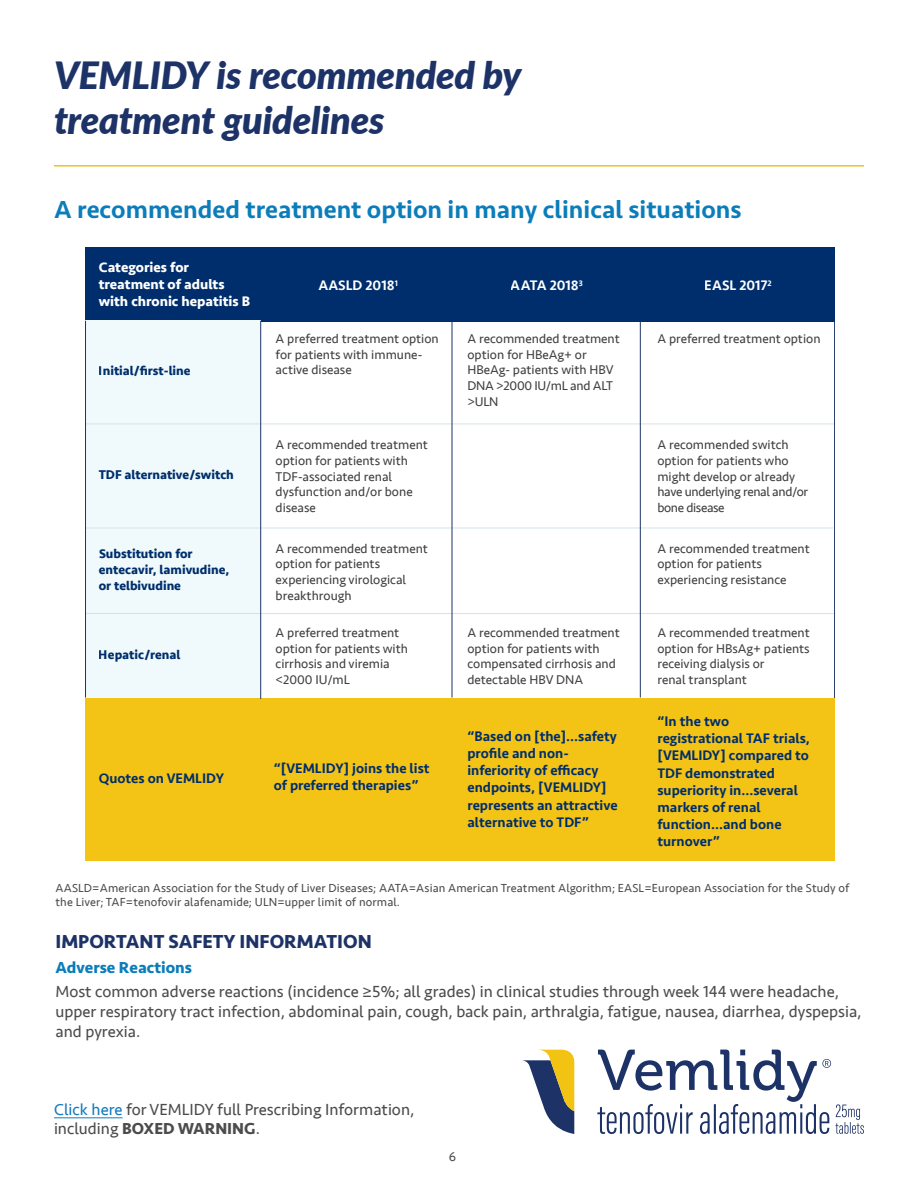
<style>
.page{position:relative;width:918px;height:1188px;background:#fff}
.page>*{position:absolute;margin:0;border:0;box-sizing:border-box;transform-origin:0 0}
.t1{font:italic 900 37.5px/45px "Lato";letter-spacing:-.005em;color:#1d3267}
.t2{font:500 25.5px "Seravek";color:#0b7dba}
.t3{font:700 19.5px "Seravek";color:#1d3267}
.t4{font:16.5px/19.8px "Seravek";color:#4b4c4d}
.t5{font:700 16.5px "Seravek";color:#0b7dba}
.t6{font:500 14.25px/17.1px "Seravek";color:#002e6c}
.t7{font:700 14.25px/17.1px "Seravek";color:#fff}
.t8{font:500 14.25px "Seravek";color:#fff}
.t9{font:13.5px "Seravek";color:#4b4c4d}
.t10{font:13.05px/15.6px "Seravek";color:#404040}
.t11{font:700 13.05px/15.6px "Seravek";color:#002e6c}
.t12{font:12px/14.4px "Seravek";letter-spacing:.01em;color:#4b4c4d}
.t13{font:500 8.25px "Seravek";color:#fff}
.s1{color:#167cbb}
.s2{font-weight:700}
</style>
<div class="page">
<div style="left:86px;top:247px;width:749px;height:74px;background:#002e6c"></div>
<div style="left:86px;top:320px;width:175px;height:379px;background:#f0fafc"></div>
<hr style="left:86px;top:424px;width:749px;height:1px;background:#d5e3e9">
<hr style="left:86px;top:528px;width:747px;height:1px;background:#d5e3e9">
<hr style="left:86px;top:613px;width:749px;height:1px;background:#d5e3e9">
<div style="left:86px;top:698px;width:749px;height:162px;background:#f3c316"></div>
<hr style="left:260px;top:321px;width:1px;height:378px;background:#1f3367">
<hr style="left:452px;top:321px;width:1px;height:377px;background:#1f3367">
<hr style="left:640px;top:321px;width:1px;height:376px;background:#1f3367">
<hr style="left:834px;top:321px;width:1px;height:377px;background:#1f3367">
<hr style="left:85px;top:321px;width:1px;height:376px;background:#1f3367">
<hr style="left:54px;top:165px;width:810px;height:1px;background:#f3c314">
<svg style="left:597px;top:1050px;width:267px;height:84px"></svg>
<svg style="left:522px;top:1050px;width:52px;height:84px"></svg>
<hr style="left:54px;top:1117px;width:69px;height:1px;background:#167cbb">
<p class="t1" style="left:54px;top:51px;width:469px">VEMLIDY is recommended by treatment guidelines</p>
<p class="t2" style="left:54px;top:194px;width:689px">A recommended treatment option in many clinical situations</p>
<p class="t7" style="left:99px;top:259px;width:153px">Categories for treatment of adults with chronic hepatitis B</p>
<p class="t11" style="left:99px;top:362px;width:93px">Initial/first-line</p>
<p class="t11" style="left:99px;top:466px;width:137px">TDF alternative/switch</p>
<p class="t11" style="left:99px;top:546px;width:132px">Substitution for entecavir, lamivudine, or telbivudine</p>
<p class="t11" style="left:99px;top:646px;width:83px">Hepatic/renal</p>
<p class="t6" style="left:99px;top:770px;width:127px">Quotes on VEMLIDY</p>
<p class="t8" style="left:318px;top:277px;width:81px">AASLD 2018<sup>1</sup></p>
<p class="t13" style="left:767px;top:278px;width:6px">2</p>
<p class="t8" style="left:511px;top:277px;width:74px">AATA 2018<sup>3</sup></p>
<p class="t8" style="left:705px;top:277px;width:64px">EASL 2017</p>
<p class="t10" style="left:276px;top:331px;width:165px">A preferred treatment option for patients with immune&shy;active disease</p>
<p class="t10" style="left:276px;top:437px;width:154px">A recommended treatment option for patients with<br>TDF-associated renal dysfunction and/or bone disease</p>
<p class="t10" style="left:276px;top:540px;width:154px">A recommended treatment option for patients experiencing virological breakthrough</p>
<p class="t10" style="left:276px;top:625px;width:134px">A preferred treatment option for patients with cirrhosis and viremia &lt;2000 IU/mL</p>
<p class="t6" style="left:274px;top:760px;width:157px">“[VEMLIDY] joins the list of preferred therapies”</p>
<p class="t10" style="left:467px;top:331px;width:154px">A recommended treatment option for HBeAg+ or<br>HBeAg- patients with HBV<br>DNA &gt;2000 IU/mL and ALT &gt;ULN</p>
<p class="t10" style="left:657px;top:331px;width:165px">A preferred treatment option</p>
<p class="t10" style="left:657px;top:437px;width:152px">A recommended switch option for patients who might develop or already have underlying renal and/or bone disease</p>
<p class="t10" style="left:657px;top:540px;width:154px">A recommended treatment option for patients experiencing resistance</p>
<p class="t10" style="left:467px;top:625px;width:154px">A recommended treatment option for patients with compensated cirrhosis and detectable HBV DNA</p>
<p class="t6" style="left:467px;top:728px;width:152px">“Based on [the]...safety profile and non&shy;inferiority of efficacy endpoints, [VEMLIDY] represents an attractive alternative to TDF”</p>
<p class="t10" style="left:657px;top:625px;width:154px">A recommended treatment option for HBsAg+ patients receiving dialysis or<br>renal transplant</p>
<p class="t6" style="left:657px;top:713px;width:154px">“In the two registrational TAF trials, [VEMLIDY] compared to<br>TDF demonstrated superiority in...several markers of renal function...and bone turnover”</p>
<p class="t12" style="left:56px;top:880px;width:795px">AASLD=American Association for the Study of Liver Diseases; AATA=Asian American Treatment Algorithm; EASL=European Association for the Study of the Liver; TAF=tenofovir alafenamide; ULN=upper limit of normal.</p>
<p class="t3" style="left:56px;top:929px;width:318px">IMPORTANT SAFETY INFORMATION</p>
<p class="t5" style="left:56px;top:957px;width:138px">Adverse Reactions</p>
<p class="t4" style="left:56px;top:982px;width:808px">Most common adverse reactions (incidence ≥5%; all grades) in clinical studies through week 144 were headache, upper respiratory tract infection, abdominal pain, cough, back pain, arthralgia, fatigue, nausea, diarrhea, dyspepsia, and pyrexia.</p>
<p class="t4" style="left:54px;top:1099px;width:362px"><span class="s1">Click here</span> for VEMLIDY full Prescribing Information, including <span class="s2">BOXED WARNING</span>.</p>
<p class="t9" style="left:449px;top:1146px;width:9px">6</p>
</div>
